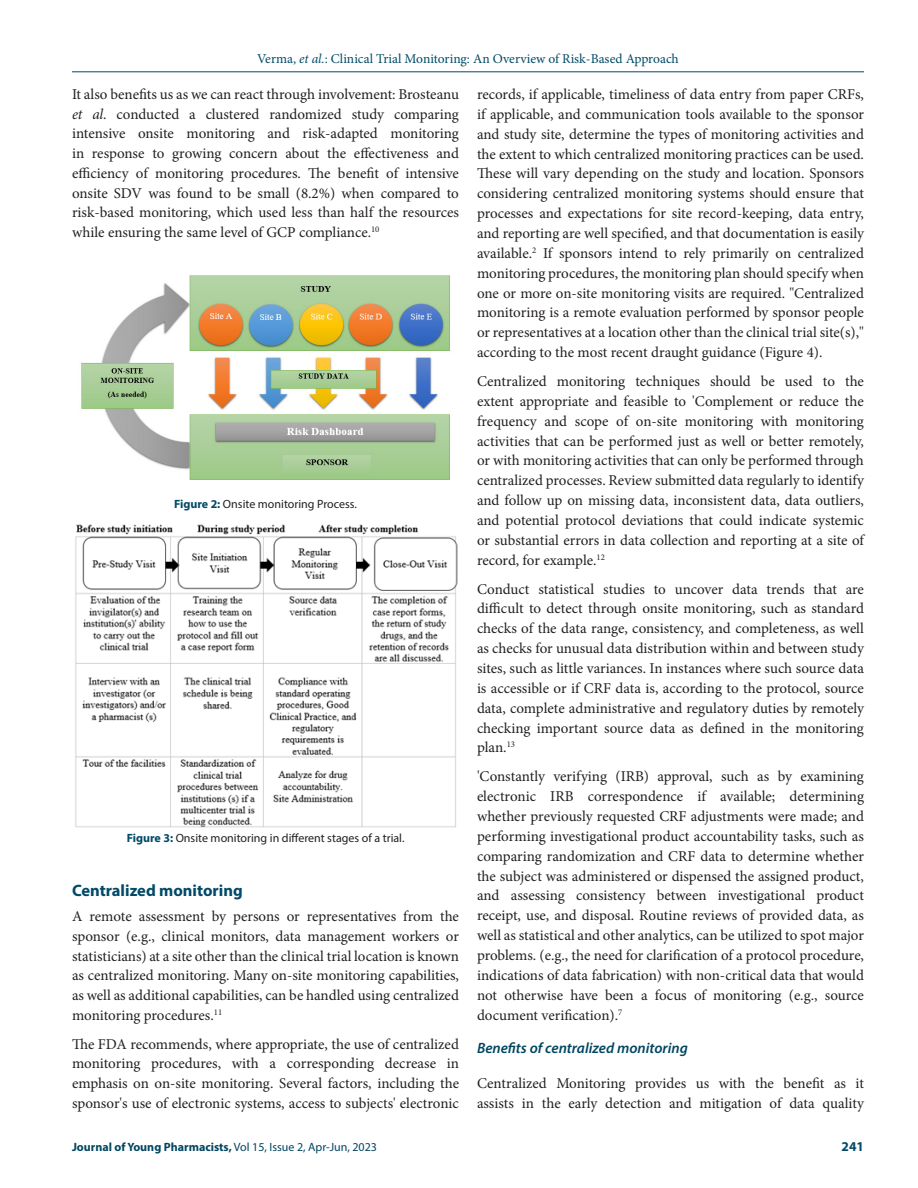
<style>
.page{position:relative;width:918px;height:1188px;background:#fff}
.page>*{position:absolute;margin:0;border:0;box-sizing:border-box;transform-origin:0 0}
.Heading_2{font:700 16.5px "Myriad Pro";color:#004a67}
.Body_text{font:15px/19.8px "Minion Pro";color:#231f20;text-align:justify}
.Body_text__FO{font:15px/19.6px "Minion Pro";color:#231f20;text-align:justify}
.Heading_3{font:italic 600 15px "Myriad Pro";color:#004661}
.t1{font:13.5px "Minion Pro";color:#004a67}
.t2{font:700 13.5px "Myriad Pro";color:#004a67}
.FIG_Caption{font:12px "Myriad Pro";color:#231f20}
.t3{font:700 12px "Myriad Pro";color:#004661}
.s1{font-style:italic}
.s2{font-weight:700;color:#004a67}
.s3{font-weight:400}
</style>
<div class="page">
<hr style="left:72px;top:72px;width:792px;height:1px;background:#004a67">
<img style="left:81px;top:275px;width:369px;height:205px">
<img style="left:75px;top:524px;width:383px;height:304px">
<p class="t1" style="left:257px;top:50px;width:423px">Verma, <span class="s1">et al.</span>: Clinical Trial Monitoring: An Overview of Risk-Based Approach</p>
<p class="Body_text" style="left:72px;top:85px;width:389px">It also benefits us as we can react through involvement: Brosteanu <span class="s1">et al</span>. conducted a clustered randomized study comparing intensive onsite monitoring and risk-adapted monitoring in response to growing concern about the effectiveness and efficiency of monitoring procedures. The benefit of intensive onsite SDV was found to be small (8.2%) when compared to risk-based monitoring, which used less than half the resources while ensuring the same level of GCP compliance.<sup>10</sup></p>
<p class="FIG_Caption" style="left:174px;top:496px;width:184px"><span class="s2">Figure 2:</span> Onsite monitoring Process.</p>
<p class="FIG_Caption" style="left:127px;top:830px;width:279px"><span class="s2">Figure 3:</span> Onsite monitoring in different stages of a trial.</p>
<p class="Heading_2" style="left:72px;top:879px;width:172px">Centralized monitoring</p>
<p class="Body_text__FO" style="left:72px;top:907px;width:389px">A remote assessment by persons or representatives from the sponsor (e.g., clinical monitors, data management workers or statisticians) at a site other than the clinical trial location is known as centralized monitoring. Many on-site monitoring capabilities, as well as additional capabilities, can be handled using centralized monitoring procedures.<sup>11</sup></p>
<p class="Body_text" style="left:72px;top:1034px;width:389px">The FDA recommends, where appropriate, the use of centralized monitoring procedures, with a corresponding decrease in emphasis on on-site monitoring. Several factors, including the sponsor's use of electronic systems, access to subjects' electronic</p>
<p class="Body_text" style="left:477px;top:84px;width:389px">records, if applicable, timeliness of data entry from paper CRFs, if applicable, and communication tools available to the sponsor and study site, determine the types of monitoring activities and the extent to which centralized monitoring practices can be used.<br>These will vary depending on the study and location. Sponsors considering centralized monitoring systems should ensure that processes and expectations for site record-keeping, data entry, and reporting are well specified, and that documentation is easily available.<sup>2</sup> If sponsors intend to rely primarily on centralized monitoring procedures, the monitoring plan should specify when one or more on-site monitoring visits are required. "Centralized monitoring is a remote evaluation performed by sponsor people or representatives at a location other than the clinical trial site(s)," according to the most recent draught guidance (Figure 4).</p>
<p class="Body_text" style="left:477px;top:371px;width:389px">Centralized monitoring techniques should be used to the extent appropriate and feasible to 'Complement or reduce the frequency and scope of on-site monitoring with monitoring activities that can be performed just as well or better remotely, or with monitoring activities that can only be performed through centralized processes. Review submitted data regularly to identify and follow up on missing data, inconsistent data, data outliers, and potential protocol deviations that could indicate systemic or substantial errors in data collection and reporting at a site of record, for example.<sup>12</sup></p>
<p class="Body_text" style="left:477px;top:579px;width:388px">Conduct statistical studies to uncover data trends that are difficult to detect through onsite monitoring, such as standard checks of the data range, consistency, and completeness, as well as checks for unusual data distribution within and between study sites, such as little variances. In instances where such source data is accessible or if CRF data is, according to the protocol, source data, complete administrative and regulatory duties by remotely checking important source data as defined in the monitoring plan.<sup>13</sup></p>
<p class="Body_text" style="left:477px;top:767px;width:389px">'Constantly verifying (IRB) approval, such as by examining electronic IRB correspondence if available; determining whether previously requested CRF adjustments were made; and performing investigational product accountability tasks, such as comparing randomization and CRF data to determine whether the subject was administered or dispensed the assigned product, and assessing consistency between investigational product receipt, use, and disposal. Routine reviews of provided data, as well as statistical and other analytics, can be utilized to spot major problems. (e.g., the need for clarification of a protocol procedure, indications of data fabrication) with non-critical data that would not otherwise have been a focus of monitoring (e.g., source document verification).<sup>7</sup></p>
<p class="Heading_3" style="left:477px;top:1038px;width:212px">Benefits of centralized monitoring</p>
<p class="Body_text" style="left:477px;top:1073px;width:388px">Centralized Monitoring provides us with the benefit as it assists in the early detection and mitigation of data quality</p>
<p class="t3" style="left:72px;top:1139px;width:307px">Journal of Young Pharmacists, <span class="s3">Vol 15, Issue 2, Apr-Jun, 2023</span></p>
<p class="t2" style="left:842px;top:1137px;width:24px">241</p>
</div>
